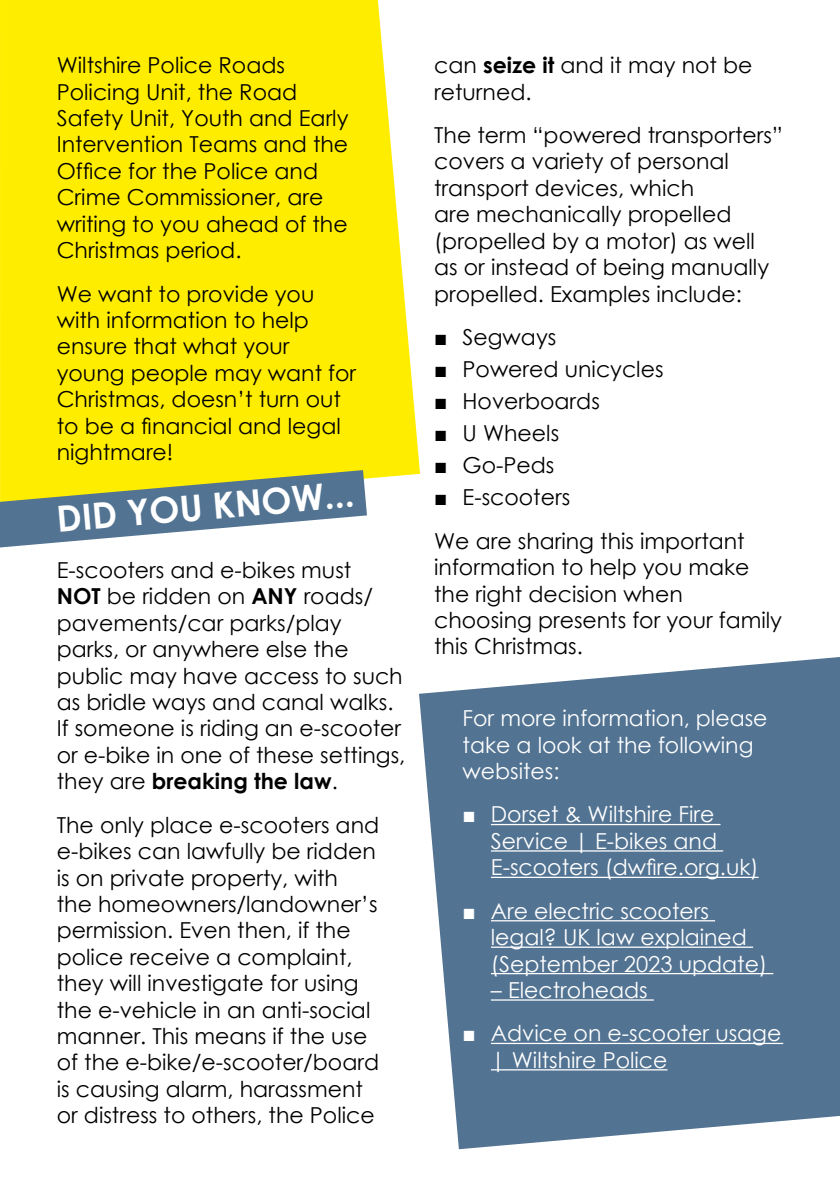
<style>
.page{position:relative;width:840px;height:1191px;background:#fff}
.page>*{position:absolute;margin:0;border:0;box-sizing:border-box;transform-origin:0 0}
.t1{font:700 36px "Century Gothic";color:#fff}
.t2{font:22px/26.4px "Century Gothic";color:#000}
.t3{font:22px/26.4px "Century Gothic";color:#fff}
.s1{font-weight:700}
</style>
<div class="page">
<svg style="left:419px;top:657px;width:420px;height:492px;background:#66839f"></svg>
<div style="left:0;top:0;width:420px;height:479px;background:#ffed00"></div>
<hr style="left:490px;top:824px;width:230px;height:1px;background:#fff">
<hr style="left:490px;top:850px;width:232px;height:1px;background:#fff">
<hr style="left:490px;top:876px;width:268px;height:2px;background:#fff">
<hr style="left:490px;top:920px;width:224px;height:1px;background:#fff">
<hr style="left:490px;top:946px;width:262px;height:1px;background:#fff">
<hr style="left:490px;top:973px;width:282px;height:1px;background:#fff">
<hr style="left:490px;top:999px;width:163px;height:1px;background:#fff">
<hr style="left:490px;top:1042px;width:292px;height:2px;background:#fff">
<hr style="left:490px;top:1069px;width:177px;height:1px;background:#fff">
<svg style="left:0;top:470px;width:367px;height:77px"></svg>
<p class="t2" style="left:57px;top:52px;width:293px">Wiltshire Police Roads<br>Policing Unit, the Road<br>Safety Unit, Youth and Early<br>Intervention Teams and the<br>Office for the Police and<br>Crime Commissioner, are writing to you ahead of the<br>Christmas period.</p>
<p class="t2" style="left:57px;top:280px;width:301px">We want to provide you with information to help ensure that what your young people may want for<br>Christmas, doesn’t turn out to be a financial and legal nightmare!</p>
<h1 class="t1" style="left:54px;top:492px;width:300px;rotate:-5deg">DID YOU KNOW...</h1>
<p class="t2" style="left:57px;top:556px;width:350px">E-scooters and e-bikes must<br><span class="s1">NOT</span> be ridden on <span class="s1">ANY</span> roads/ pavements/car parks/play parks, or anywhere else the public may have access to such as bridle ways and canal walks.<br>If someone is riding an e-scooter or e-bike in one of these settings, they are <span class="s1">breaking the law</span>.</p>
<p class="t2" style="left:57px;top:811px;width:324px">The only place e-scooters and e-bikes can lawfully be ridden is on private property, with<br>the homeowners/landowner’s permission. Even then, if the police receive a complaint, they will investigate for using the e-vehicle in an anti-social manner. This means if the use of the e-bike/e-scooter/board is causing alarm, harassment or distress to others, the Police</p>
<p class="t2" style="left:434px;top:52px;width:319px">can <span class="s1">seize it</span> and it may not be returned.</p>
<p class="t2" style="left:434px;top:122px;width:350px">The term “powered transporters” covers a variety of personal transport devices, which<br>are mechanically propelled (propelled by a motor) as well as or instead of being manually propelled. Examples include:</p>
<p class="t2" style="left:434px;top:323px;width:124px">■ Segways</p>
<p class="t2" style="left:434px;top:355px;width:231px">■ Powered unicycles</p>
<p class="t2" style="left:434px;top:387px;width:167px">■ Hoverboards</p>
<p class="t2" style="left:434px;top:420px;width:126px">■ U Wheels</p>
<p class="t2" style="left:434px;top:452px;width:122px">■ Go-Peds</p>
<p class="t2" style="left:434px;top:475px;width:312px;line-height:43.4px">■ E-scooters<br>We are sharing this important</p>
<p class="t2" style="left:434px;top:554px;width:349px">information to help you make the right decision when choosing presents for your family this Christmas.</p>
<p class="t3" style="left:462px;top:704px;width:306px">For more information, please take a look at the following websites:</p>
<p class="t3" style="left:490px;top:801px;width:269px;text-indent:-28px">■ Dorset &amp; Wiltshire Fire<br>Service | E-bikes and<br>E-scooters (dwfire.org.uk)</p>
<p class="t3" style="left:490px;top:897px;width:277px;text-indent:-28px">■ Are electric scooters legal? UK law explained (September 2023 update)</p>
<p class="t3" style="left:490px;top:976px;width:158px">– Electroheads</p>
<p class="t3" style="left:490px;top:1019px;width:292px;text-indent:-28px">■ Advice on e-scooter usage | Wiltshire Police</p>
</div>
